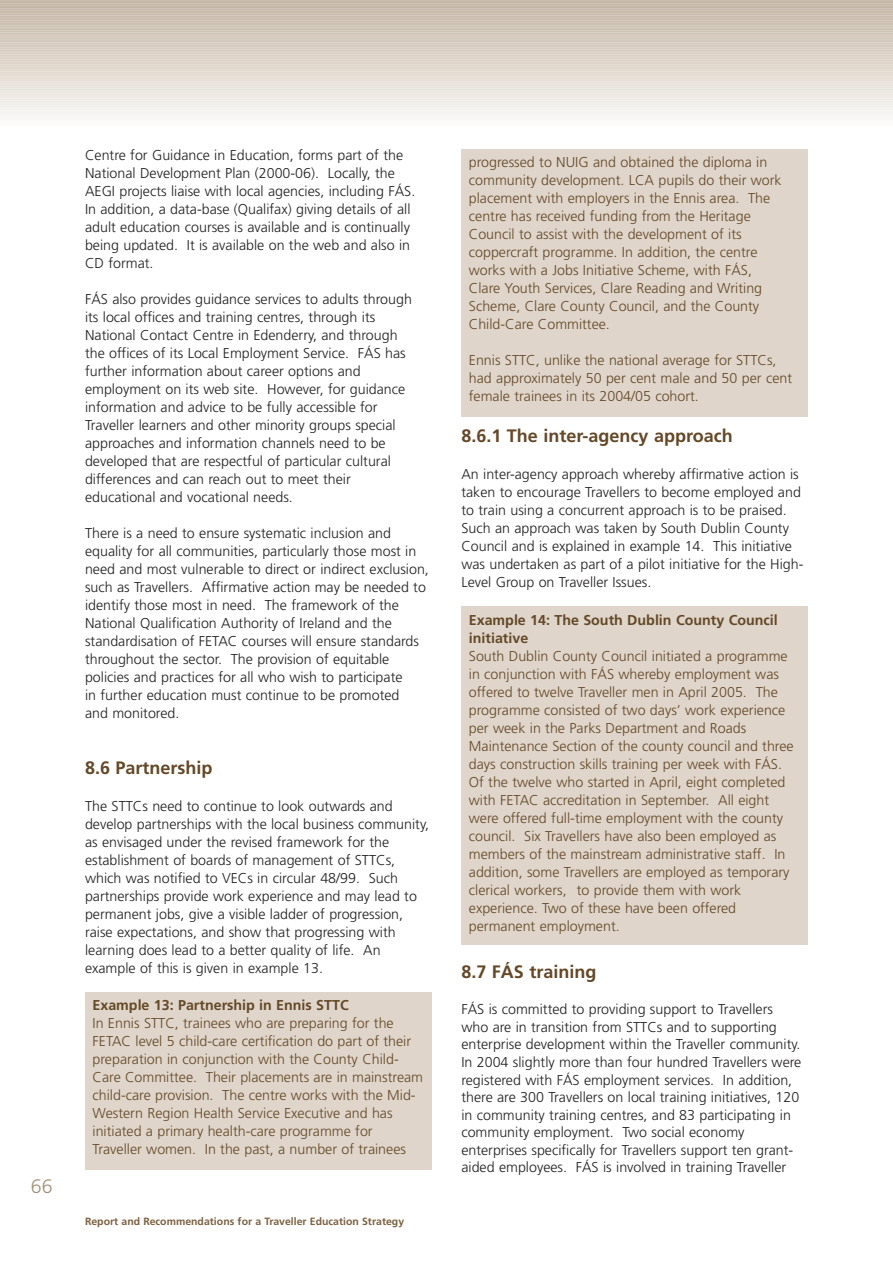
<style>
.page{position:relative;width:893px;height:1263px;background:#fff}
.page>*{position:absolute;margin:0;border:0;box-sizing:border-box;transform-origin:0 0}
.t1{font:300 19.5px "Frutiger";color:#a28e75}
.t2{font:700 18px "Frutiger";color:#644827}
.t3{font:300 14.25px/18px "Frutiger";color:#231f20}
.t4{font:300 14.25px/18px "Frutiger";color:#644827}
.t5{font:700 14.25px/18px "Frutiger";color:#644827}
.t6{font:700 10.5px "Frutiger";color:#7b6141}
</style>
<div class="page">
<div style="left:0;top:0;width:893px;height:5px;background:#c3b4a4"></div>
<div style="left:0;top:2px;width:893px;height:5px;background:#d0c4b8"></div>
<hr style="left:0;top:4px;width:893px;height:4px;background:#c9bcad">
<hr style="left:0;top:6px;width:893px;height:4px;background:#c5b7a7">
<div style="left:0;top:7px;width:893px;height:5px;background:#d0c5b9"></div>
<hr style="left:0;top:9px;width:893px;height:4px;background:#ccbfb2">
<hr style="left:0;top:11px;width:893px;height:4px;background:#c7b9aa">
<div style="left:0;top:12px;width:893px;height:5px;background:#d0c4b7"></div>
<div style="left:0;top:14px;width:893px;height:5px;background:#d4cabe"></div>
<hr style="left:0;top:16px;width:893px;height:4px;background:#c9bcad">
<div style="left:0;top:17px;width:893px;height:5px;background:#cec2b5"></div>
<div style="left:0;top:19px;width:893px;height:5px;background:#d6ccc0"></div>
<hr style="left:0;top:21px;width:893px;height:4px;background:#ccbfb0">
<div style="left:0;top:24px;width:893px;height:5px;background:#d7cdc2"></div>
<hr style="left:0;top:26px;width:893px;height:4px;background:#d2c7ba">
<hr style="left:0;top:28px;width:893px;height:4px;background:#cec2b4">
<div style="left:0;top:29px;width:893px;height:5px;background:#d6cdc1"></div>
<div style="left:0;top:31px;width:893px;height:5px;background:#dad1c6"></div>
<hr style="left:0;top:33px;width:893px;height:4px;background:#d1c5b7">
<div style="left:0;top:34px;width:893px;height:5px;background:#d7cdc0"></div>
<div style="left:0;top:36px;width:893px;height:5px;background:#dbd3c9"></div>
<hr style="left:0;top:38px;width:893px;height:4px;background:#d3c7bb">
<div style="left:0;top:41px;width:893px;height:5px;background:#ddd4ca"></div>
<hr style="left:0;top:43px;width:893px;height:4px;background:#d5cabe">
<div style="left:0;top:46px;width:893px;height:5px;background:#ddd5cb"></div>
<svg style="left:0;top:48px;width:893px;height:4px;fill:#d7cdc0"></svg>
<div style="left:0;top:51px;width:893px;height:5px;background:#ded5cb"></div>
<div style="left:0;top:53px;width:893px;height:5px;background:#e2dbd1"></div>
<hr style="left:0;top:55px;width:893px;height:4px;background:#dcd1c6">
<div style="left:0;top:58px;width:893px;height:5px;background:#e4dcd4"></div>
<hr style="left:0;top:60px;width:893px;height:4px;background:#ded4c9">
<div style="left:0;top:63px;width:893px;height:5px;background:#e5ded5"></div>
<hr style="left:0;top:65px;width:893px;height:4px;background:#e0d8cd">
<div style="left:0;top:68px;width:893px;height:5px;background:#e5dfd6"></div>
<div style="left:0;top:70px;width:893px;height:5px;background:#e8e2da"></div>
<hr style="left:0;top:72px;width:893px;height:4px;background:#e3dcd2">
<div style="left:0;top:75px;width:893px;height:5px;background:#e9e4dd"></div>
<hr style="left:0;top:77px;width:893px;height:4px;background:#e6dfd6">
<div style="left:0;top:80px;width:893px;height:5px;background:#ece6e0"></div>
<hr style="left:0;top:82px;width:893px;height:4px;background:#e7e2da">
<div style="left:0;top:85px;width:893px;height:5px;background:#e8e4dd"></div>
<div style="left:0;top:90px;width:893px;height:5px;background:#ece6e0"></div>
<div style="left:0;top:95px;width:893px;height:5px;background:#efeae4"></div>
<hr style="left:0;top:99px;width:893px;height:4px;background:#f0ece7">
<div style="left:0;top:102px;width:893px;height:5px;background:#f1eeea"></div>
<div style="left:0;top:107px;width:893px;height:5px;background:#f4f2ee"></div>
<div style="left:0;top:112px;width:893px;height:5px;background:#f6f5f3"></div>
<div style="left:0;top:117px;width:893px;height:5px;background:#f9f8f6"></div>
<hr style="left:0;top:121px;width:893px;height:4px;background:#fbfbfa">
<div style="left:85px;top:992px;width:347px;height:177px;background:#dfd5ca"></div>
<div style="left:461px;top:149px;width:347px;height:268px;background:#dfd5ca"></div>
<div style="left:461px;top:606px;width:347px;height:339px;background:#dfd5ca"></div>
<h1 class="t1" style="left:31px;top:1178px;width:23px">66</h1>
<p class="t3" style="left:85px;top:147px;width:332px">Centre for Guidance in Education, forms part of the National Development Plan (2000-06). Locally, the AEGI projects liaise with local agencies, including FÁS.<br>In addition, a data-base (Qualifax) giving details of all adult education courses is available and is continually being updated. It is available on the web and also in CD format.</p>
<p class="t3" style="left:85px;top:291px;width:328px">FÁS also provides guidance services to adults through its local offices and training centres, through its National Contact Centre in Edenderry, and through the offices of its Local Employment Service. FÁS has further information about career options and employment on its web site. However, for guidance information and advice to be fully accessible for Traveller learners and other minority groups special approaches and information channels need to be developed that are respectful of particular cultural differences and can reach out to meet their educational and vocational needs.</p>
<p class="t3" style="left:85px;top:525px;width:345px">There is a need to ensure systematic inclusion and equality for all communities, particularly those most in need and most vulnerable to direct or indirect exclusion, such as Travellers. Affirmative action may be needed to identify those most in need. The framework of the National Qualification Authority of Ireland and the standardisation of FETAC courses will ensure standards throughout the sector. The provision of equitable policies and practices for all who wish to participate<br>in further education must continue to be promoted<br>and monitored.</p>
<p class="t2" style="left:85px;top:761px;width:129px">8.6 Partnership</p>
<p class="t3" style="left:85px;top:798px;width:345px">The STTCs need to continue to look outwards and develop partnerships with the local business community, as envisaged under the revised framework for the establishment of boards of management of STTCs, which was notified to VECs in circular 48/99. Such partnerships provide work experience and may lead to permanent jobs, give a visible ladder of progression, raise expectations, and show that progressing with learning does lead to a better quality of life. An example of this is given in example 13.</p>
<p class="t5" style="left:93px;top:997px;width:258px">Example 13: Partnership in Ennis STTC</p>
<p class="t4" style="left:93px;top:1015px;width:332px">In Ennis STTC, trainees who are preparing for the FETAC level 5 child-care certification do part of their preparation in conjunction with the County Child-Care Committee. Their placements are in mainstream child-care provision. The centre works with the Mid-Western Region Health Service Executive and has initiated a primary health-care programme for Traveller women. In the past, a number of trainees</p>
<p class="t6" style="left:85px;top:1217px;width:321px">Report and Recommendations for a Traveller Education Strategy</p>
<p class="t4" style="left:469px;top:154px;width:314px">progressed to NUIG and obtained the diploma in community development. LCA pupils do their work placement with employers in the Ennis area. The centre has received funding from the Heritage Council to assist with the development of its coppercraft programme. In addition, the centre works with a Jobs Initiative Scheme, with FÁS, Clare Youth Services, Clare Reading and Writing Scheme, Clare County Council, and the County Child-Care Committee.</p>
<p class="t4" style="left:469px;top:352px;width:325px">Ennis STTC, unlike the national average for STTCs, had approximately 50 per cent male and 50 per cent female trainees in its 2004/05 cohort.</p>
<p class="t2" style="left:461px;top:429px;width:273px">8.6.1 The inter-agency approach</p>
<p class="t3" style="left:461px;top:466px;width:344px">An inter-agency approach whereby affirmative action is taken to encourage Travellers to become employed and to train using a concurrent approach is to be praised.<br>Such an approach was taken by South Dublin County Council and is explained in example 14. This initiative was undertaken as part of a pilot initiative for the High-Level Group on Traveller Issues.</p>
<p class="t5" style="left:469px;top:612px;width:310px">Example 14: The South Dublin County Council initiative</p>
<p class="t4" style="left:469px;top:648px;width:326px">South Dublin County Council initiated a programme in conjunction with FÁS whereby employment was offered to twelve Traveller men in April 2005. The programme consisted of two days’ work experience per week in the Parks Department and Roads Maintenance Section of the county council and three days construction skills training per week with FÁS.<br>Of the twelve who started in April, eight completed with FETAC accreditation in September. All eight were offered full-time employment with the county council. Six Travellers have also been employed as members of the mainstream administrative staff. In addition, some Travellers are employed as temporary clerical workers, to provide them with work experience. Two of these have been offered permanent employment.</p>
<p class="t2" style="left:461px;top:964px;width:137px">8.7 FÁS training</p>
<p class="t3" style="left:461px;top:1002px;width:342px;line-height:17.5px">FÁS is committed to providing support to Travellers who are in transition from STTCs and to supporting enterprise development within the Traveller community.<br>In 2004 slightly more than four hundred Travellers were registered with FÁS employment services. In addition, there are 300 Travellers on local training initiatives, 120 in community training centres, and 83 participating in community employment. Two social economy enterprises specifically for Travellers support ten grant&shy;aided employees. FÁS is involved in training Traveller</p>
</div>
